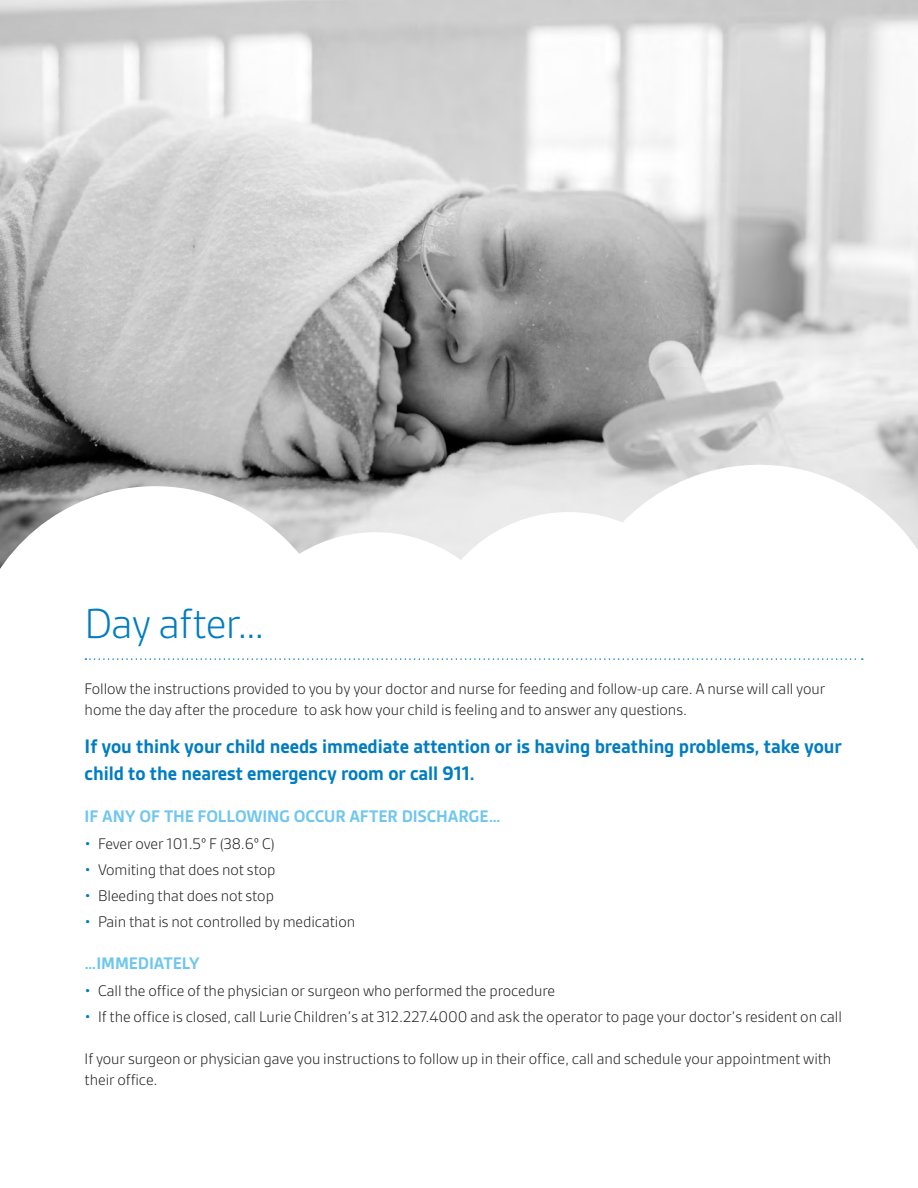
<style>
.page{position:relative;width:918px;height:1188px;background:#fff}
.page>*{position:absolute;margin:0;border:0;box-sizing:border-box;transform-origin:0 0}
.t1{font:300 45px "Gesta";letter-spacing:-.02em;color:#007cc2}
.t2{font:700 21px/27px "Gesta";letter-spacing:-.005em;color:#007cc2}
.t3{font:700 18px "Gesta";letter-spacing:-.005em;color:#6fc6ef}
.t4{font:300 16.5px/21.8px "Gesta";letter-spacing:-.005em;color:#231f20}
.s1{color:#007cc2}
</style>
<div class="page">
<img style="left:0;top:0;width:918px;height:465px">
<svg style="left:0;top:465px;width:918px;height:195px"></svg>
<svg style="left:85px;top:658px;width:778px;height:2px"></svg>
<h1 class="t1" style="left:85px;top:600px;width:182px">Day after…</h1>
<p class="t4" style="left:85px;top:678px;width:742px">Follow the instructions provided to you by your doctor and nurse for feeding and follow-up care. A nurse will call your home the day after the procedure to ask how your child is feeling and to answer any questions.</p>
<p class="t2" style="left:85px;top:733px;width:759px">If you think your child needs immediate attention or is having breathing problems, take your child to the nearest emergency room or call 911.</p>
<p class="t3" style="left:85px;top:807px;width:417px">IF ANY OF THE FOLLOWING OCCUR AFTER DISCHARGE…</p>
<p class="t4" style="left:85px;top:832px;width:192px"><span class="s1">•</span> Fever over 101.5º F (38.6º C)</p>
<p class="t4" style="left:85px;top:859px;width:192px"><span class="s1">•</span> Vomiting that does not stop</p>
<p class="t4" style="left:85px;top:885px;width:191px"><span class="s1">•</span> Bleeding that does not stop</p>
<p class="t4" style="left:85px;top:911px;width:272px"><span class="s1">•</span> Pain that is not controlled by medication</p>
<p class="t3" style="left:85px;top:953px;width:117px">…IMMEDIATELY</p>
<p class="t4" style="left:85px;top:979px;width:472px"><span class="s1">•</span> Call the office of the physician or surgeon who performed the procedure</p>
<p class="t4" style="left:85px;top:1006px;width:759px"><span class="s1">•</span> If the office is closed, call Lurie Children’s at 312.227.4000 and ask the operator to page your doctor’s resident on call</p>
<p class="t4" style="left:85px;top:1048px;width:748px">If your surgeon or physician gave you instructions to follow up in their office, call and schedule your appointment with their office.</p>
</div>
